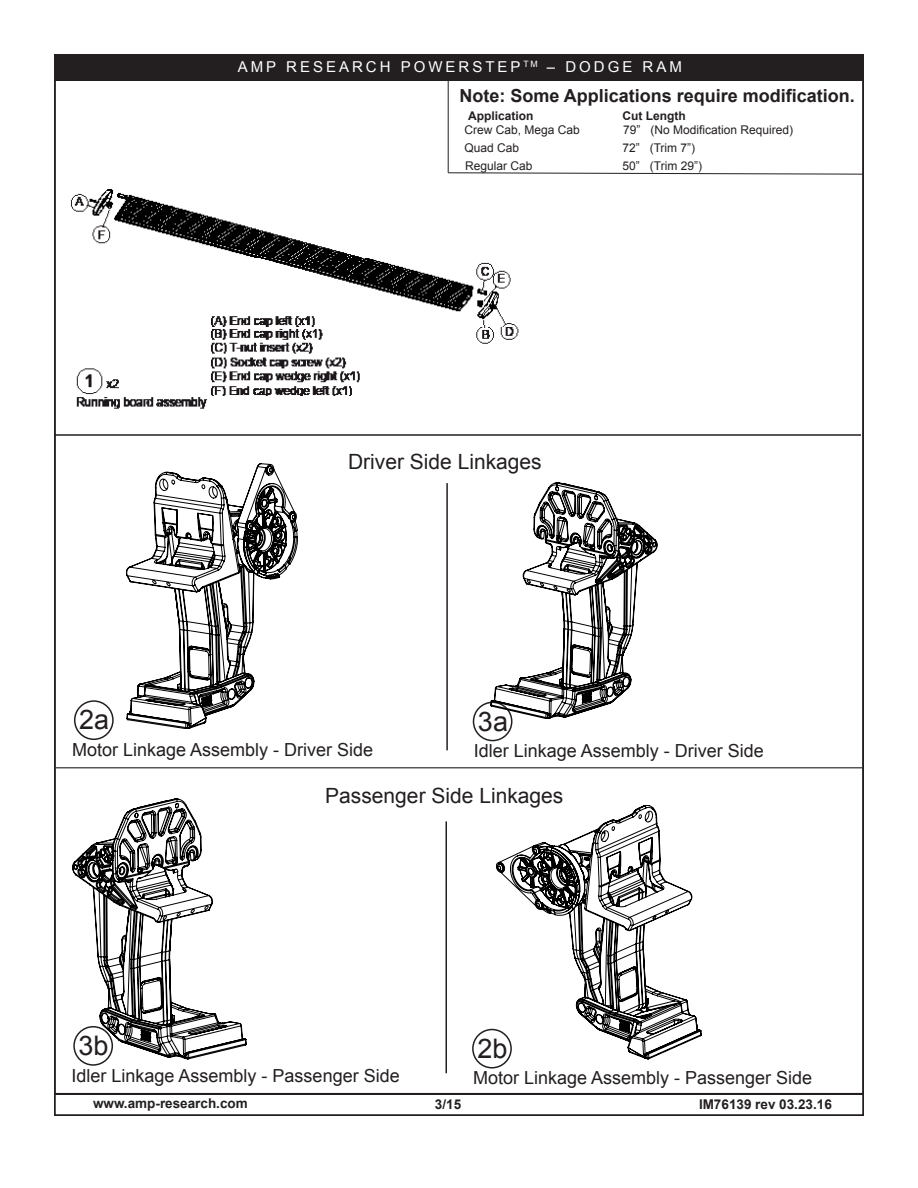
<style>
.page{position:relative;width:918px;height:1188px;background:#fff}
.page>*{position:absolute;margin:0;border:0;box-sizing:border-box;transform-origin:0 0}
.t1{font:27px "Arial";color:#231f20}
.t2{font:21px "Arial";color:#231f20}
.t3{font:18px "Arial";color:#231f20}
.t4{font:700 18px "Arial";color:#231f20}
.t5{font:15px "Arial";letter-spacing:.2em;color:#fff}
.t6{font:700 13.5px "Arial";color:#231f20}
.t7{font:12px "Arial";color:#231f20}
.t8{font:700 12px "Arial";color:#231f20}
</style>
<div class="page">
<div style="left:54px;top:55px;width:809px;height:26px;background:#231f20"></div>
<div style="left:54px;top:1094px;width:810px;height:22px;border:2px solid #231f20"></div>
<hr style="left:54px;top:434px;width:807px;height:2px;background:#231f20">
<hr style="left:446px;top:821px;width:1px;height:252px;background:#231f20">
<hr style="left:56px;top:767px;width:806px;height:1px;background:#231f20">
<hr style="left:446px;top:483px;width:2px;height:267px;background:#231f20">
<div style="left:74px;top:700px;width:40px;height:40px;border:2px solid #231f20;border-radius:50%"></div>
<div style="left:473px;top:702px;width:39px;height:39px;border:2px solid #231f20;border-radius:50%"></div>
<svg style="left:448px;top:172px;width:416px;height:3px"></svg>
<hr style="left:448px;top:80px;width:1px;height:93px;background:#231f20">
<img style="left:71px;top:189px;width:448px;height:220px">
<div style="left:73px;top:1026px;width:40px;height:40px;border:2px solid #231f20;border-radius:50%"></div>
<div style="left:472px;top:1029px;width:40px;height:40px;border:2px solid #231f20;border-radius:50%"></div>
<svg style="left:126px;top:464px;width:172px;height:265px"></svg>
<svg style="left:490px;top:483px;width:167px;height:236px"></svg>
<svg style="left:72px;top:799px;width:175px;height:260px"></svg>
<svg style="left:496px;top:805px;width:206px;height:254px"></svg>
<p class="t5" style="left:238px;top:57px;width:446px">AMP RESEARCH POWERSTEP <sup>TM</sup> – DODGE RAM</p>
<p class="t4" style="left:459px;top:83px;width:397px">Note: Some Applications require modification.</p>
<p class="t8" style="left:468px;top:107px;width:67px">Application</p>
<p class="t8" style="left:622px;top:107px;width:65px">Cut Length</p>
<p class="t7" style="left:464px;top:122px;width:117px">Crew Cab, Mega Cab</p>
<p class="t7" style="left:623px;top:122px;width:172px">79” (No Modification Required)</p>
<p class="t7" style="left:464px;top:140px;width:56px">Quad Cab</p>
<p class="t7" style="left:623px;top:140px;width:74px">72” (Trim 7”)</p>
<p class="t7" style="left:465px;top:158px;width:69px">Regular Cab</p>
<p class="t7" style="left:623px;top:158px;width:81px">50” (Trim 29”)</p>
<p class="t2" style="left:348px;top:447px;width:195px">Driver Side Linkages</p>
<h1 class="t1" style="left:79px;top:702px;width:32px">2a</h1>
<p class="t3" style="left:72px;top:738px;width:303px">Motor Linkage Assembly - Driver Side</p>
<h1 class="t1" style="left:478px;top:703px;width:32px">3a</h1>
<p class="t3" style="left:474px;top:739px;width:292px">Idler Linkage Assembly - Driver Side</p>
<p class="t2" style="left:325px;top:782px;width:240px">Passenger Side Linkages</p>
<h1 class="t1" style="left:79px;top:1028px;width:32px">3b</h1>
<p class="t3" style="left:72px;top:1064px;width:330px">Idler Linkage Assembly - Passenger Side</p>
<h1 class="t1" style="left:477px;top:1031px;width:32px">2b</h1>
<p class="t3" style="left:473px;top:1066px;width:340px">Motor Linkage Assembly - Passenger Side</p>
<p class="t6" style="left:93px;top:1094px;width:156px">www.amp-research.com</p>
<p class="t6" style="left:442px;top:1096px;width:20px">/15</p>
<p class="t6" style="left:699px;top:1096px;width:134px">IM76139 rev 03.23.16</p>
</div>
